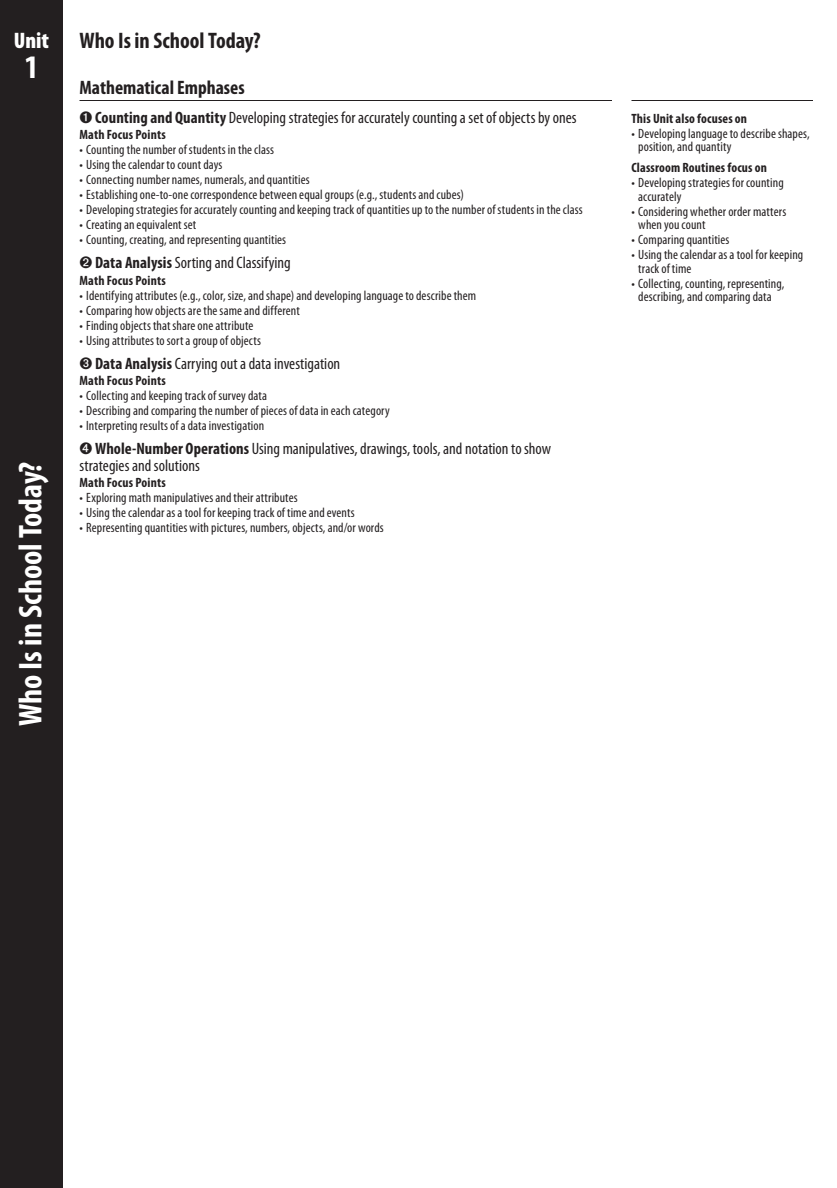
<style>
.page{position:relative;width:837px;height:1188px;background:#fff}
.page>*{position:absolute;margin:0;border:0;box-sizing:border-box;transform-origin:0 0}
.t1{font:700 condensed 33px "Myriad Pro";letter-spacing:-.005em;color:#fff}
.t2{font:700 condensed 22.5px "Myriad Pro";color:#231f20}
.t3{font:900 condensed 22.5px "Myriad Pro";color:#fff}
.t4{font:700 condensed 19.5px "Myriad Pro";color:#231f20}
.t5{font:condensed 16.5px/16.5px "Myriad Pro";color:#231f20}
.t6{font:condensed 13.5px/13.5px "Myriad Pro";letter-spacing:.005em;color:#231f20}
.t7{font:700 condensed 13.5px "Myriad Pro";letter-spacing:.01em;color:#231f20}
.s1{font-weight:700}
</style>
<div class="page">
<div style="left:0;top:0;width:63px;height:1188px;background:#231f20"></div>
<hr style="left:80px;top:100px;width:532px;height:1px;background:#231f20">
<hr style="left:632px;top:100px;width:181px;height:1px;background:#231f20">
<h2 class="t3" style="left:14px;top:26px;width:37px">Unit</h2>
<h1 class="t1" style="left:24px;top:47px;width:16px">1</h1>
<h1 class="t1" style="left:10px;top:726px;width:266px;rotate:-90deg">Who Is in School Today?</h1>
<h2 class="t2" style="left:80px;top:27px;width:183px">Who Is in School Today?</h2>
<h3 class="t4" style="left:80px;top:75px;width:167px">Mathematical Emphases</h3>
<p class="t5" style="left:80px;top:109px;width:499px">➊ <span class="s1">Counting and Quantity</span> Developing strategies for accurately counting a set of objects by ones</p>
<p class="t7" style="left:80px;top:126px;width:88px">Math Focus Points</p>
<p class="t6" style="left:80px;top:143px;width:196px">• Counting the number of students in the class</p>
<p class="t6" style="left:80px;top:158px;width:144px">• Using the calendar to count days</p>
<p class="t6" style="left:80px;top:173px;width:232px">• Connecting number names, numerals, and quantities</p>
<p class="t6" style="left:80px;top:188px;width:386px">• Establishing one-to-one correspondence between equal groups (e.g., students and cubes)</p>
<p class="t6" style="left:80px;top:203px;width:505px">• Developing strategies for accurately counting and keeping track of quantities up to the number of students in the class</p>
<p class="t6" style="left:80px;top:218px;width:118px">• Creating an equivalent set</p>
<p class="t6" style="left:80px;top:233px;width:208px">• Counting, creating, and representing quantities</p>
<p class="t5" style="left:80px;top:254px;width:213px">➋ <span class="s1">Data Analysis</span> Sorting and Classifying</p>
<p class="t7" style="left:80px;top:272px;width:88px">Math Focus Points</p>
<p class="t6" style="left:80px;top:288px;width:398px">• Identifying attributes (e.g., color, size, and shape) and developing language to describe them</p>
<p class="t6" style="left:80px;top:303px;width:222px">• Comparing how objects are the same and different</p>
<p class="t6" style="left:80px;top:318px;width:175px">• Finding objects that share one attribute</p>
<p class="t6" style="left:80px;top:333px;width:183px">• Using attributes to sort a group of objects</p>
<p class="t5" style="left:80px;top:355px;width:262px">➌ <span class="s1">Data Analysis</span> Carrying out a data investigation</p>
<p class="t7" style="left:80px;top:372px;width:88px">Math Focus Points</p>
<p class="t6" style="left:80px;top:389px;width:189px">• Collecting and keeping track of survey data</p>
<p class="t6" style="left:80px;top:404px;width:312px">• Describing and comparing the number of pieces of data in each category</p>
<p class="t6" style="left:80px;top:419px;width:186px">• Interpreting results of a data investigation</p>
<p class="t5" style="left:80px;top:440px;width:473px">➍ <span class="s1">Whole-Number Operations</span> Using manipulatives, drawings, tools, and notation to show strategies and solutions</p>
<p class="t7" style="left:80px;top:474px;width:88px">Math Focus Points</p>
<p class="t6" style="left:80px;top:491px;width:220px">• Exploring math manipulatives and their attributes</p>
<p class="t6" style="left:80px;top:506px;width:277px">• Using the calendar as a tool for keeping track of time and events</p>
<p class="t6" style="left:80px;top:521px;width:306px">• Representing quantities with pictures, numbers, objects, and/or words</p>
<p class="t7" style="left:632px;top:110px;width:117px">This Unit also focuses on</p>
<p class="t6" style="left:638px;top:126px;width:173px;text-indent:-7px">• Developing language to describe shapes, position, and quantity</p>
<p class="t7" style="left:632px;top:159px;width:137px">Classroom Routines focus on</p>
<p class="t6" style="left:638px;top:176px;width:147px;text-indent:-7px">• Developing strategies for counting accurately</p>
<p class="t6" style="left:638px;top:204px;width:150px;text-indent:-7px">• Considering whether order matters when you count</p>
<p class="t6" style="left:632px;top:233px;width:100px">• Comparing quantities</p>
<p class="t6" style="left:638px;top:248px;width:167px;text-indent:-7px">• Using the calendar as a tool for keeping track of time</p>
<p class="t6" style="left:632px;top:276px;width:154px;text-align:center">• Collecting, counting, representing, describing, and comparing data</p>
</div>
